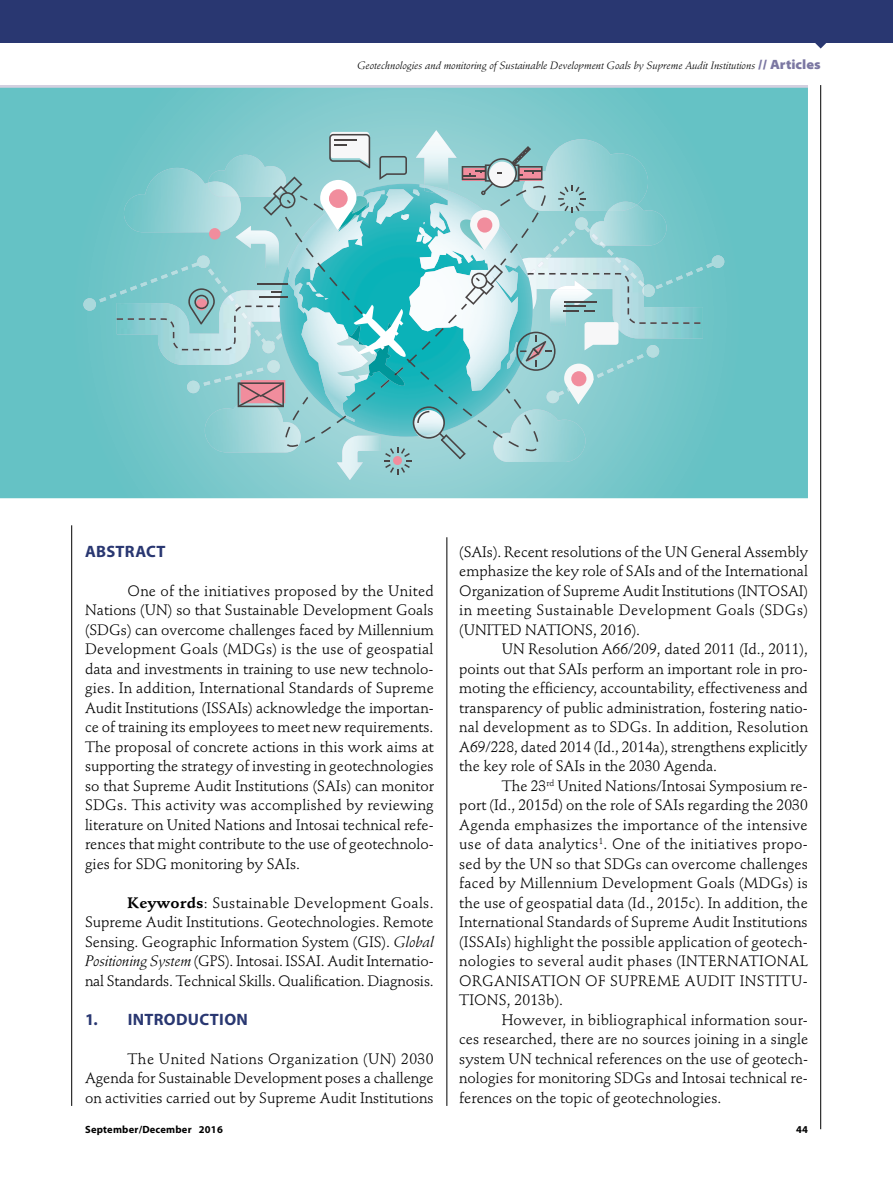
<style>
.page{position:relative;width:893px;height:1191px;background:#fff}
.page>*{position:absolute;margin:0;border:0;box-sizing:border-box;transform-origin:0 0}
.t1{font:700 16.5px "Myriad Pro";letter-spacing:.02em;color:#293771}
.t2{font:15px/19.5px "Stempel Schneidler Std";color:#000;text-align:justify}
.t3{font:italic 10.5px "Stempel Schneidler Std";color:#000}
.t4{font:700 10.5px "Myriad Pro";letter-spacing:.02em;color:#000}
.s1{font-family:"Myriad Pro";font-weight:900;font-style:normal;font-stretch:semi-expanded;font-size:13.5px;color:#7b77a2}
.s2{font-weight:700}
.s3{font-style:italic}
</style>
<div class="page">
<svg style="left:815px;top:43px;width:11px;height:6px"></svg>
<div style="left:0;top:0;width:893px;height:43px;background:#293771"></div>
<hr style="left:71px;top:525px;width:1px;height:581px;background:#000">
<hr style="left:820px;top:85px;width:1px;height:1044px;background:#000">
<hr style="left:446px;top:537px;width:1px;height:569px;background:#000">
<svg style="left:0;top:88px;width:808px;height:410px;background:#6cc4c7"></svg>
<img style="left:337px;top:474px;width:43px;height:6px">
<img style="left:416px;top:130px;width:41px;height:2px">
<svg style="left:83px;top:132px;width:641px;height:342px;background:#88cbcf"></svg>
<img style="left:124px;top:168px;width:117px;height:64px">
<img style="left:208px;top:181px;width:31px;height:16px">
<div style="left:209px;top:228px;width:12px;height:11px;background:#f18d9d;border-radius:50%"></div>
<p class="t3" style="left:357px;top:59px;width:465px">Geotechnologies and monitoring of Sustainable Development Goals by Supreme Audit Institutions <span class="s1">// Articles</span></p>
<p class="t1" style="left:85px;top:542px;width:82px">ABSTRACT</p>
<p class="t2" style="left:85px;top:581px;width:350px;text-indent:43px">One of the initiatives proposed by the United Nations (UN) so that Sustainable Development Goals (SDGs) can overcome challenges faced by Millennium Development Goals (MDGs) is the use of geospatial data and investments in training to use new technolo&shy;gies. In addition, International Standards of Supreme Audit Institutions (ISSAIs) acknowledge the importan&shy;ce of training its employees to meet new requirements.<br>The proposal of concrete actions in this work aims at supporting the strategy of investing in geotechnologies so that Supreme Audit Institutions (SAIs) can monitor SDGs. This activity was accomplished by reviewing literature on United Nations and Intosai technical refe&shy;rences that might contribute to the use of geotechnolo&shy;gies for SDG monitoring by SAIs.</p>
<p class="t2" style="left:85px;top:893px;width:350px;text-indent:43px"><span class="s2">Keywords</span>: Sustainable Development Goals.<br>Supreme Audit Institutions. Geotechnologies. Remote Sensing. Geographic Information System (GIS). <span class="s3">Global Positioning System</span> (GPS). Intosai. ISSAI. Audit Internatio&shy;nal Standards. Technical Skills. Qualification. Diagnosis.</p>
<p class="t1" style="left:85px;top:1010px;width:164px">1. INTRODUCTION</p>
<p class="t2" style="left:85px;top:1049px;width:350px;text-indent:43px">The United Nations Organization (UN) 2030<br>Agenda for Sustainable Development poses a challenge on activities carried out by Supreme Audit Institutions</p>
<p class="t2" style="left:459px;top:542px;width:350px">(SAIs). Recent resolutions of the UN General Assembly emphasize the key role of SAIs and of the International Organization of Supreme Audit Institutions (INTOSAI) in meeting Sustainable Development Goals (SDGs) (UNITED NATIONS, 2016).</p>
<p class="t2" style="left:459px;top:639px;width:350px;text-indent:43px">UN Resolution A66/209, dated 2011 (Id., 2011), points out that SAIs perform an important role in pro&shy;moting the efficiency, accountability, effectiveness and transparency of public administration, fostering natio&shy;nal development as to SDGs. In addition, Resolution A69/228, dated 2014 (Id., 2014a), strengthens explicitly the key role of SAIs in the 2030 Agenda.</p>
<p class="t2" style="left:459px;top:776px;width:350px;text-indent:43px">The 23<sup>rd</sup> United Nations/Intosai Symposium re&shy;port (Id., 2015d) on the role of SAIs regarding the 2030<br>Agenda emphasizes the importance of the intensive use of data analytics<sup>1</sup>. One of the initiatives propo&shy;sed by the UN so that SDGs can overcome challenges faced by Millennium Development Goals (MDGs) is the use of geospatial data (Id., 2015c). In addition, the International Standards of Supreme Audit Institutions (ISSAIs) highlight the possible application of geotech&shy;nologies to several audit phases (INTERNATIONAL ORGANISATION OF SUPREME AUDIT INSTITU-TIONS, 2013b).</p>
<p class="t2" style="left:459px;top:1010px;width:350px;text-indent:43px">However, in bibliographical information sour&shy;ces researched, there are no sources joining in a single system UN technical references on the use of geotech&shy;nologies for monitoring SDGs and Intosai technical re&shy;ferences on the topic of geotechnologies.</p>
<p class="t4" style="left:85px;top:1123px;width:139px">September/December 2016</p>
<p class="t4" style="left:796px;top:1123px;width:13px">44</p>
</div>
